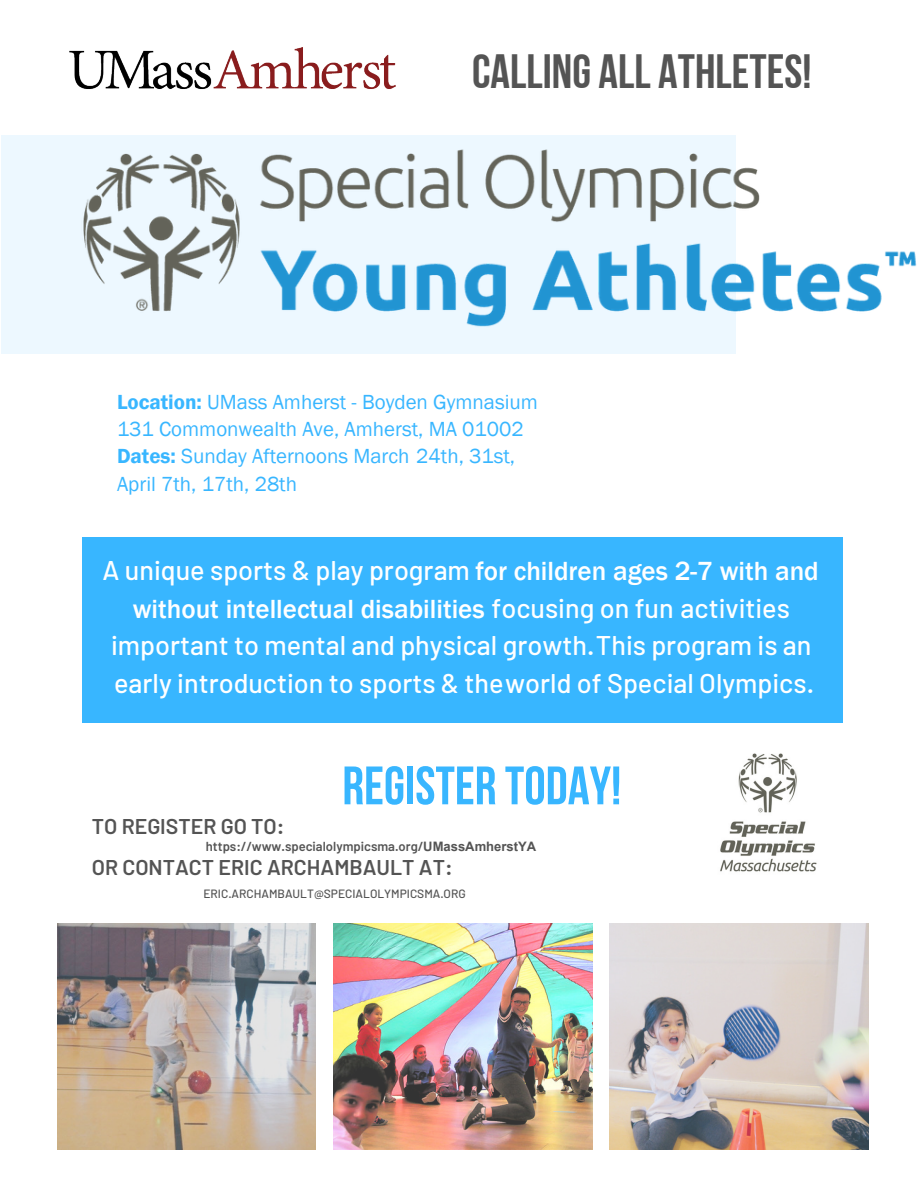
<style>
.page{position:relative;width:918px;height:1188px;background:#fff}
.page>*{position:absolute;margin:0;border:0;box-sizing:border-box;transform-origin:0 0}
.t1{font:54px "Bebas Neue Cyrillic";color:#38b6ff}
.t2{font:48px "Bebas Neue Cyrillic";color:#545454}
.t3{font:500 27px/37.7px "Barlow";color:#fff}
.t4{font:500 27px "Franklin Gothic";color:#fff}
.t5{font:600 21.3px/41.1px "Barlow";color:#545454}
.t6{font:21px/27.3px "Franklin Gothic";color:#38b6ff}
.t7{font:600 13.05px "Barlow";color:#545454}
.t8{font:500 12px "Barlow";color:#545454}
.s1{font-weight:600}
.s2{font-family:"Franklin Gothic"}
.s3{font-family:"Barlow"}
.s4{font-family:"Arial";font-weight:700}
</style>
<div class="page">
<img style="left:57px;top:924px;width:259px;height:226px">
<img style="left:334px;top:924px;width:259px;height:226px">
<img style="left:610px;top:924px;width:258px;height:226px">
<img style="left:1px;top:135px;width:916px;height:219px">
<div style="left:83px;top:537px;width:760px;height:185px;background:#38b6ff"></div>
<img style="left:720px;top:753px;width:97px;height:119px">
<img style="left:69px;top:47px;width:327px;height:42px">
<h2 class="t2" style="left:472px;top:52px;width:341px">CALLING ALL ATHLETES!</h2>
<p class="t6" style="left:117px;top:388px;width:423px"><span class="s1">Location:</span> UMass Amherst - Boyden Gymnasium 131 Commonwealth Ave, Amherst, MA 01002<br><span class="s1">Dates:</span> Sunday Afternoons March 24th, 31st, April 7th, 17th, 28th</p>
<p class="t3" style="left:103px;top:550px;width:718px">A unique sports &amp; play program <span class="s2">for children ages 2-7 with and</span></p>
<p class="t4" style="left:133px;top:593px;width:659px">without intellectual disabilities <span class="s3">focusing on fun activities</span></p>
<p class="t3" style="left:111px;top:625px;width:704px">important to mental and physical growth.This program is an early introduction to sports &amp; theworld of Special Olympics.</p>
<h1 class="t1" style="left:342px;top:764px;width:280px">REGISTER TODAY!</h1>
<p class="t5" style="left:92px;top:805px;width:362px">TO REGISTER GO TO:<br>OR CONTACT ERIC ARCHAMBAULT AT:</p>
<p class="t8" style="left:203px;top:886px;width:264px">ERIC.ARCHAMBAULT@SPECIALOLYMPICSMA.ORG</p>
<p class="t7" style="left:206px;top:838px;width:332px">https://www.specialolympicsma.org/<span class="s4">UMassAmherstYA</span></p>
</div>
